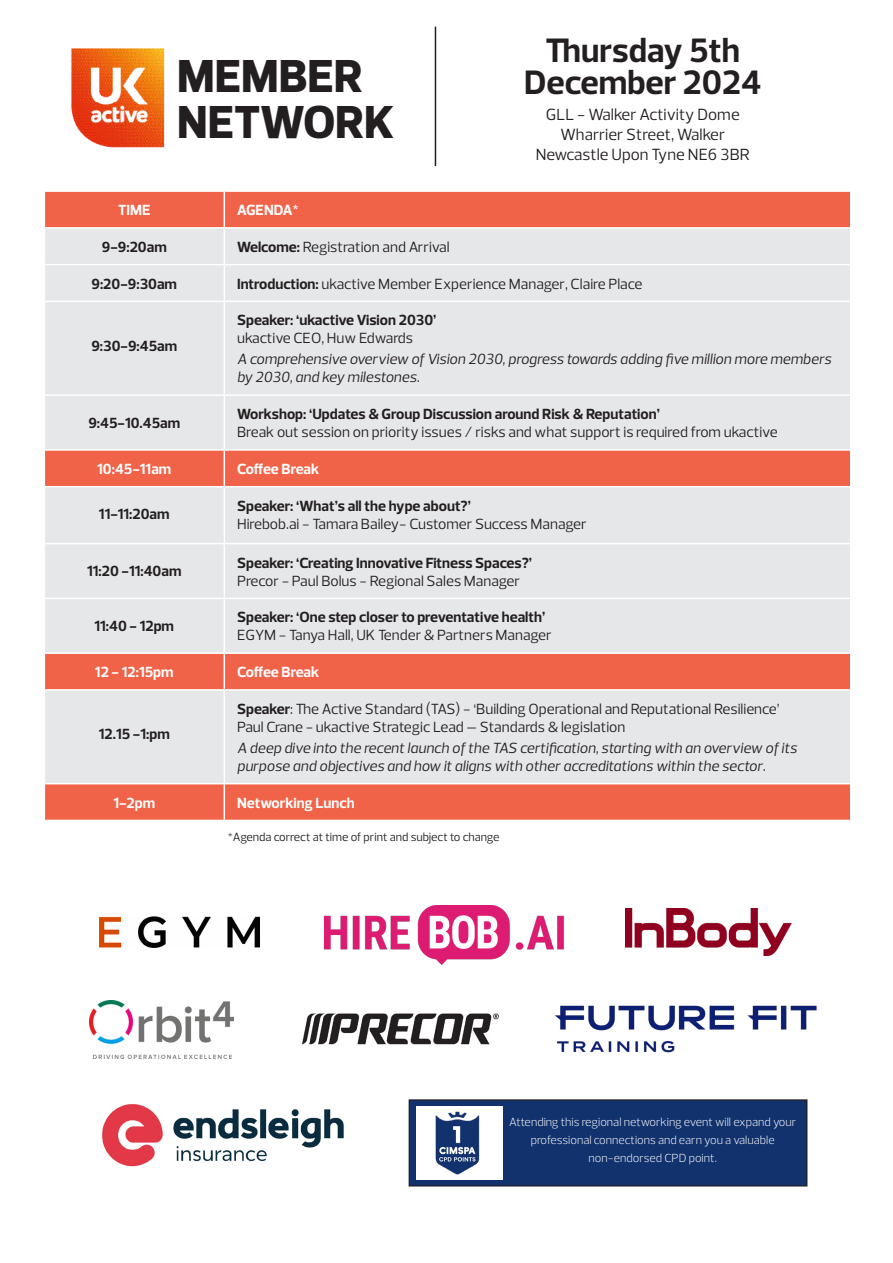
<style>
.page{position:relative;width:893px;height:1263px;background:#fff}
.page>*{position:absolute;margin:0;border:0;box-sizing:border-box;transform-origin:0 0}
.t1{font:800 47.1px "Prelo";color:#231f20}
.t2{font:700 34.5px/31.5px "Prelo";color:#231f20;text-align:center}
.t3{font:16.5px "Prelo";color:#231f20}
.t4{font:15px/18px "Prelo";color:#231f20}
.t5{font:700 15px "Prelo";color:#231f20}
.t6{font:italic 15px/18px "Prelo";color:#231f20}
.t7{font:700 15px "Prelo";color:#fff}
.t8{font:300 12px "Prelo";color:#fff}
.t9{font:12px "Prelo";color:#231f20}
.s1{font-weight:700}
</style>
<div class="page">
<img style="left:71px;top:48px;width:94px;height:100px">
<div style="left:45px;top:192px;width:805px;height:628px;background:#f16348"></div>
<svg style="left:45px;top:229px;width:805px;height:554px;background:#e7d6d4"></svg>
<hr style="left:224px;top:192px;width:1px;height:35px;background:#fff">
<hr style="left:45px;top:227px;width:179px;height:2px;background:#fff">
<hr style="left:224px;top:227px;width:626px;height:2px;background:#fff">
<hr style="left:224px;top:229px;width:1px;height:35px;background:#fff">
<hr style="left:45px;top:264px;width:179px;height:1px;background:#fff">
<hr style="left:224px;top:264px;width:626px;height:1px;background:#fff">
<hr style="left:224px;top:265px;width:1px;height:36px;background:#fff">
<hr style="left:45px;top:301px;width:179px;height:1px;background:#fff">
<hr style="left:224px;top:301px;width:626px;height:1px;background:#fff">
<hr style="left:224px;top:302px;width:1px;height:92px;background:#fff">
<hr style="left:45px;top:394px;width:179px;height:2px;background:#fff">
<hr style="left:224px;top:394px;width:626px;height:2px;background:#fff">
<hr style="left:224px;top:396px;width:1px;height:53px;background:#fff">
<hr style="left:45px;top:449px;width:179px;height:2px;background:#fff">
<hr style="left:224px;top:449px;width:626px;height:2px;background:#fff">
<hr style="left:224px;top:451px;width:1px;height:35px;background:#fff">
<hr style="left:45px;top:486px;width:179px;height:1px;background:#fff">
<hr style="left:224px;top:486px;width:626px;height:1px;background:#fff">
<hr style="left:224px;top:487px;width:1px;height:56px;background:#fff">
<hr style="left:45px;top:543px;width:179px;height:1px;background:#fff">
<hr style="left:224px;top:543px;width:626px;height:1px;background:#fff">
<hr style="left:224px;top:544px;width:1px;height:54px;background:#fff">
<hr style="left:45px;top:598px;width:179px;height:1px;background:#fff">
<hr style="left:224px;top:598px;width:626px;height:1px;background:#fff">
<hr style="left:224px;top:599px;width:1px;height:53px;background:#fff">
<hr style="left:45px;top:652px;width:179px;height:2px;background:#fff">
<hr style="left:224px;top:652px;width:626px;height:2px;background:#fff">
<hr style="left:224px;top:654px;width:1px;height:35px;background:#fff">
<hr style="left:45px;top:689px;width:179px;height:2px;background:#fff">
<hr style="left:224px;top:689px;width:626px;height:2px;background:#fff">
<hr style="left:224px;top:691px;width:1px;height:92px;background:#fff">
<hr style="left:45px;top:783px;width:179px;height:1px;background:#fff">
<hr style="left:224px;top:783px;width:626px;height:1px;background:#fff">
<hr style="left:224px;top:784px;width:1px;height:36px;background:#fff">
<hr style="left:435px;top:27px;width:1px;height:139px;background:#231f20">
<img style="left:555px;top:1005px;width:262px;height:48px">
<img style="left:324px;top:905px;width:239px;height:59px">
<img style="left:302px;top:1013px;width:197px;height:32px">
<img style="left:89px;top:1000px;width:144px;height:59px">
<img style="left:625px;top:908px;width:166px;height:47px">
<img style="left:100px;top:917px;width:160px;height:31px">
<div style="left:409px;top:1100px;width:398px;height:86px;background:#12326e"></div>
<div style="left:409px;top:1099px;width:398px;height:87px;border:1px solid #231f20"></div>
<div style="left:416px;top:1106px;width:86px;height:73px;background:#fff"></div>
<img style="left:435px;top:1111px;width:45px;height:63px">
<img style="left:102px;top:1104px;width:242px;height:63px">
<p class="t1" style="left:177px;top:48px;width:187px">MEMBER</p>
<p class="t1" style="left:177px;top:93px;width:219px">NETWORK</p>
<p class="t2" style="left:524px;top:35px;width:239px">Thursday 5th<br>December 2024</p>
<p class="t3" style="left:546px;top:105px;width:195px">GLL - Walker Activity Dome</p>
<p class="t3" style="left:560px;top:125px;width:166px">Wharrier Street, Walker</p>
<p class="t3" style="left:536px;top:144px;width:216px">Newcastle Upon Tyne NE6 3BR</p>
<p class="t7" style="left:118px;top:201px;width:34px">TIME</p>
<p class="t7" style="left:237px;top:201px;width:63px">AGENDA*</p>
<p class="t5" style="left:102px;top:238px;width:66px">9-9:20am</p>
<p class="t4" style="left:237px;top:238px;width:214px"><span class="s1">Welcome:</span> Registration and Arrival</p>
<p class="t5" style="left:92px;top:274px;width:87px">9:20-9:30am</p>
<p class="t4" style="left:237px;top:275px;width:407px"><span class="s1">Introduction:</span> ukactive Member Experience Manager, Claire Place</p>
<p class="t5" style="left:91px;top:337px;width:87px">9:30-9:45am</p>
<p class="t5" style="left:88px;top:413px;width:93px">9:45-10.45am</p>
<p class="t5" style="left:237px;top:311px;width:201px">Speaker: ‘ukactive Vision 2030’</p>
<p class="t4" style="left:237px;top:329px;width:177px">ukactive CEO, Huw Edwards</p>
<p class="t6" style="left:237px;top:350px;width:596px">A comprehensive overview of Vision 2030, progress towards adding five million more members by 2030, and key milestones.</p>
<p class="t5" style="left:237px;top:405px;width:424px">Workshop: ‘Updates &amp; Group Discussion around Risk &amp; Reputation’</p>
<p class="t4" style="left:237px;top:423px;width:542px">Break out session on priority issues / risks and what support is required from ukactive</p>
<p class="t7" style="left:97px;top:460px;width:76px">10:45-11am</p>
<p class="t7" style="left:237px;top:460px;width:84px">Coffee Break</p>
<p class="t5" style="left:99px;top:505px;width:72px">11-11:20am</p>
<p class="t5" style="left:237px;top:496px;width:235px">Speaker: ‘What’s all the hype about?’</p>
<p class="t4" style="left:237px;top:515px;width:351px">Hirebob.ai - Tamara Bailey- Customer Success Manager</p>
<p class="t5" style="left:87px;top:562px;width:96px">11:20 -11:40am</p>
<p class="t5" style="left:95px;top:617px;width:81px">11:40 - 12pm</p>
<p class="t5" style="left:237px;top:553px;width:297px">Speaker: ‘Creating Innovative Fitness Spaces?’</p>
<p class="t4" style="left:237px;top:572px;width:285px">Precor - Paul Bolus - Regional Sales Manager</p>
<p class="t5" style="left:237px;top:608px;width:310px">Speaker: ‘One step closer to preventative health’</p>
<p class="t4" style="left:237px;top:626px;width:316px">EGYM - Tanya Hall, UK Tender &amp; Partners Manager</p>
<p class="t7" style="left:95px;top:663px;width:80px">12 - 12:15pm</p>
<p class="t7" style="left:237px;top:663px;width:84px">Coffee Break</p>
<p class="t5" style="left:99px;top:725px;width:72px">12.15 -1:pm</p>
<p class="t4" style="left:237px;top:700px;width:544px"><span class="s1">Speaker</span>: The Active Standard (TAS) - ‘Building Operational and Reputational Resilience’<br>Paul Crane - ukactive Strategic Lead – Standards &amp; legislation</p>
<p class="t6" style="left:237px;top:739px;width:561px">A deep dive into the recent launch of the TAS certification, starting with an overview of its</p>
<p class="t6" style="left:237px;top:757px;width:530px">purpose and objectives and how it aligns with other accreditations within the sector.</p>
<p class="t7" style="left:113px;top:793px;width:43px">1-2pm</p>
<p class="t7" style="left:237px;top:793px;width:119px">Networking Lunch</p>
<p class="t9" style="left:228px;top:830px;width:273px">*Agenda correct at time of print and subject to change</p>
<p class="t8" style="left:509px;top:1115px;width:289px">Attending this regional networking event will expand your</p>
<p class="t8" style="left:531px;top:1133px;width:246px">professional connections and earn you a valuable</p>
<p class="t8" style="left:589px;top:1151px;width:130px">non-endorsed CPD point.</p>
</div>
